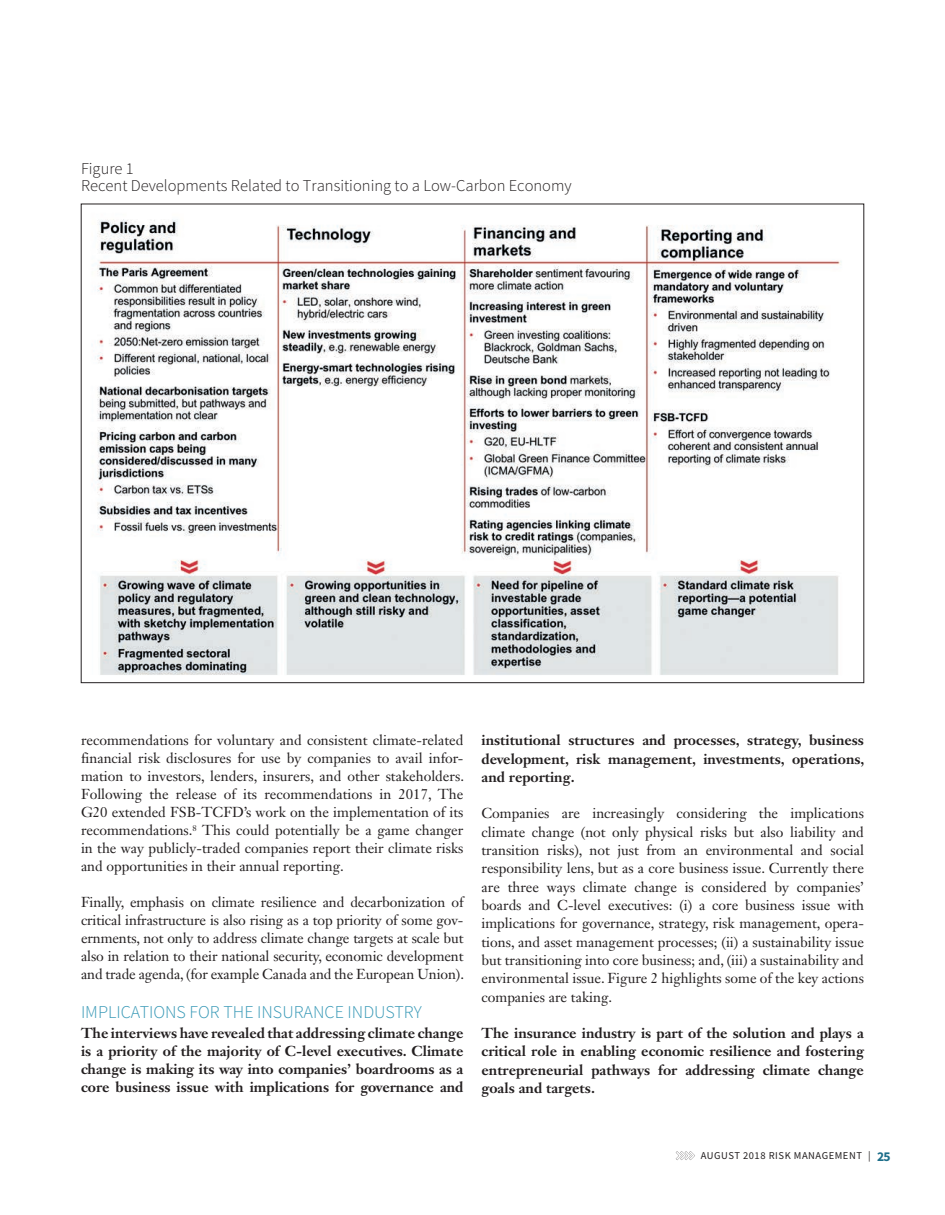
<style>
.page{position:relative;width:945px;height:1215px;background:#fff}
.page>*{position:absolute;margin:0;border:0;box-sizing:border-box;transform-origin:0 0}
.t1{font:300 18px "Source Sans Pro";color:#3698b6}
.t2{font:300 16.5px/16.5px "Source Sans Pro";color:#231f20}
.t3{font:14.25px/18px "Janson Text LT Std";color:#231f20;text-align:justify}
.t4{font:700 14.25px/18.3px "Janson Text LT Std";color:#231f20;text-align:justify}
.t5{font:10.5px "Source Sans Pro";letter-spacing:.05em;color:#231f20}
.s1{font-weight:700;font-size:13.5px;color:#1d6e8a}
</style>
<div class="page">
<svg style="left:676px;top:1151px;width:19px;height:9px"></svg>
<img style="left:95px;top:219px;width:747px;height:456px">
<p class="t2" style="left:81px;top:161px;width:492px">Figure 1<br>Recent Developments Related to Transitioning to a Low-Carbon Economy</p>
<p class="t3" style="left:81px;top:731px;width:385px">recommendations for voluntary and consistent climate- related financial risk disclosures for use by companies to avail infor&shy;mation to investors, lenders, insurers, and other stakeholders.<br>Following the release of its recommendations in 2017, The G20 extended FSB-TCFD’s work on the implementation of its recommendations.<sup>8</sup> This could potentially be a game changer in the way publicly-traded companies report their climate risks and opportunities in their annual reporting.</p>
<p class="t3" style="left:81px;top:893px;width:385px">Finally, emphasis on climate resilience and decarbonization of critical infrastructure is also rising as a top priority of some gov&shy;ernments, not only to address climate change targets at scale but also in relation to their national security, economic development and trade agenda, (for example Canada and the European Union).</p>
<p class="t1" style="left:81px;top:1001px;width:342px">IMPLICATIONS FOR THE INSURANCE INDUSTRY</p>
<p class="t4" style="left:81px;top:1024px;width:384px">The interviews have revealed that addressing climate change is a priority of the majority of C-level executives. Climate change is making its way into companies’ boardrooms as a core business issue with implications for governance and</p>
<p class="t4" style="left:481px;top:731px;width:385px">institutional structures and processes, strategy, business development, risk management, investments, operations, and reporting.</p>
<p class="t3" style="left:481px;top:804px;width:384px">Companies are increasingly considering the implications climate change (not only physical risks but also liability and transition risks), not just from an environmental and social responsibility lens, but as a core business issue. Currently there are three ways climate change is considered by companies’ boards and C-level executives: (i) a core business issue with implications for governance, strategy, risk management, opera&shy;tions, and asset management processes; (ii) a sustainability issue but transitioning into core business; and, (iii) a sustainability and environmental issue. Figure 2 highlights some of the key actions companies are taking.</p>
<p class="t4" style="left:481px;top:1024px;width:384px">The insurance industry is part of the solution and plays a critical role in enabling economic resilience and fostering entrepreneurial pathways for addressing climate change goals and targets.</p>
<p class="t5" style="left:701px;top:1149px;width:191px">AUGUST 2018 RISK MANAGEMENT | <span class="s1">25</span></p>
</div>
